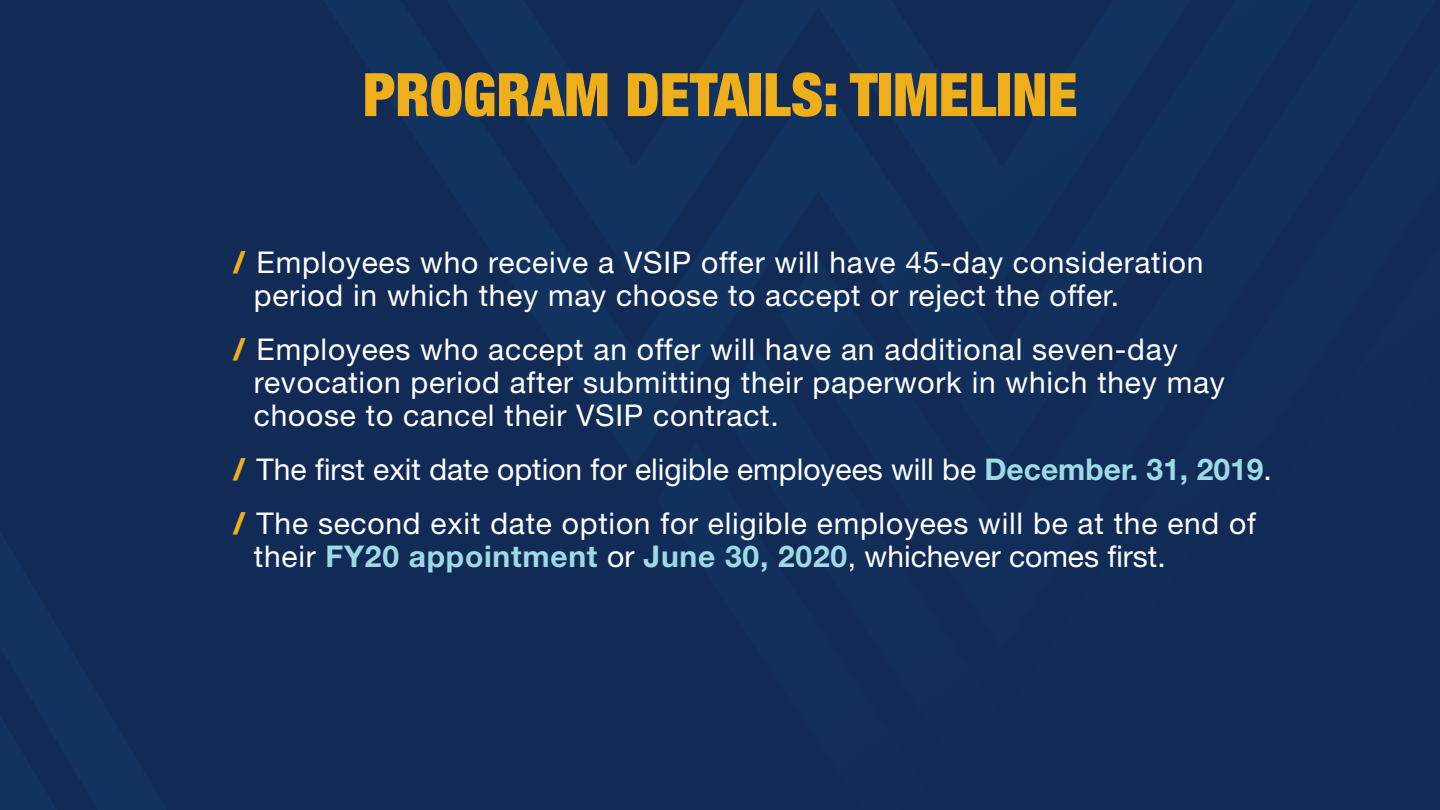
<style>
.page{position:relative;width:1440px;height:810px;background:#112b56}
.page>*{position:absolute;margin:0;border:0;box-sizing:border-box;transform-origin:0 0}
.t1{font:900 condensed 60px "Helvetica Neue";color:#efaf1b}
.t2{font:30px/33px "Helvetica Neue LT Std";letter-spacing:.025em;color:#fff}
.t3{font:30px "Helvetica Neue LT Std";color:#fff}
.s1{font-weight:900;color:#efaf1b}
.s2{font-weight:700;color:#9edae6}
</style>
<div class="page">
<h1 class="t1" style="left:363px;top:45px;width:716px">PROGRAM DETAILS: TIMELINE</h1>
<p class="t2" style="left:254px;top:245px;width:951px;text-indent:-21px"><span class="s1">/</span> Employees who receive a VSIP offer will have 45-day consideration period in which they may choose to accept or reject the offer.</p>
<p class="t2" style="left:254px;top:332px;width:972px;text-indent:-21px"><span class="s1">/</span> Employees who accept an offer will have an additional seven-day revocation period after submitting their paperwork in which they may choose to cancel their VSIP contract.</p>
<p class="t2" style="left:233px;top:441px;width:1040px;line-height:54px"><span class="s1">/</span> The first exit date option for eligible employees will be <span class="s2">December. 31, 2019</span>. <span class="s1">/</span> The second exit date option for eligible employees will be at the end of</p>
<p class="t3" style="left:254px;top:538px;width:913px">their <span class="s2">FY20 appointment</span> or <span class="s2">June 30, 2020</span>, whichever comes first.</p>
</div>
